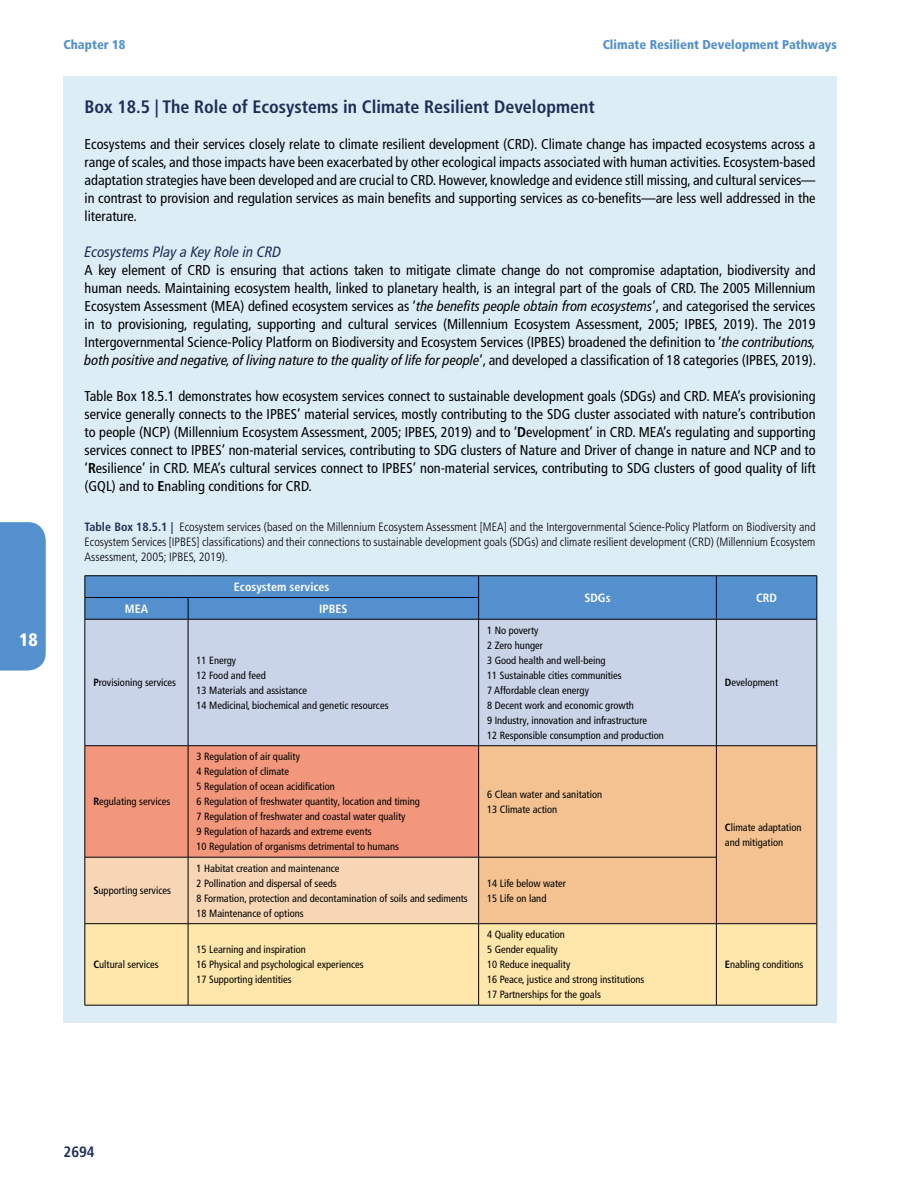
<style>
.page{position:relative;width:918px;height:1188px;background:#fff}
.page>*{position:absolute;margin:0;border:0;box-sizing:border-box;transform-origin:0 0}
.t1{font:700 condensed 18px "Frutiger LT Pro";color:#1e2e57}
.t2{font:900 condensed 18px "Frutiger LT Pro";color:#fff}
.t3{font:italic condensed 15px "Frutiger LT Pro";color:#1e2e57}
.t4{font:700 condensed 15px "Frutiger LT Pro";color:#1e2e57}
.t5{font:condensed 14.25px/18px "Frutiger LT Pro";color:#000;text-align:justify}
.t6{font:900 condensed 12.75px "Frutiger LT Pro";color:#5390cd}
.t7{font:300 condensed 12px/15px "Frutiger LT Pro";color:#000;text-align:justify}
.t8{font:700 condensed 12px "Frutiger LT Pro";color:#fff}
.t9{font:condensed 10.5px/15px "Frutiger LT Pro";color:#000}
.s1{font-style:italic}
.s2{font-weight:700}
.s3{font-weight:700;color:#1e2e57}
</style>
<div class="page">
<div style="left:0;top:522px;width:46px;height:149px;background:#5390cd"></div>
<div style="left:63px;top:76px;width:774px;height:946px;background:#ddedf6"></div>
<div style="left:86px;top:620px;width:731px;height:125px;background:#cad4e8"></div>
<div style="left:86px;top:746px;width:392px;height:111px;background:#f3977c"></div>
<div style="left:479px;top:746px;width:338px;height:177px;background:#f3c290"></div>
<div style="left:86px;top:858px;width:392px;height:65px;background:#f7d6b6"></div>
<div style="left:86px;top:924px;width:731px;height:81px;background:#ffe7ac"></div>
<hr style="left:85px;top:619px;width:1px;height:127px;background:#000">
<hr style="left:188px;top:619px;width:1px;height:127px;background:#000">
<hr style="left:478px;top:619px;width:1px;height:127px;background:#000">
<hr style="left:716px;top:619px;width:1px;height:127px;background:#000">
<hr style="left:817px;top:619px;width:1px;height:127px;background:#000">
<hr style="left:85px;top:745px;width:103px;height:1px;background:#000">
<hr style="left:85px;top:746px;width:1px;height:111px;background:#000">
<hr style="left:188px;top:745px;width:290px;height:1px;background:#000">
<hr style="left:188px;top:746px;width:1px;height:111px;background:#000">
<hr style="left:479px;top:745px;width:237px;height:1px;background:#000">
<hr style="left:478px;top:746px;width:1px;height:111px;background:#000">
<hr style="left:717px;top:745px;width:100px;height:1px;background:#000">
<hr style="left:716px;top:746px;width:1px;height:111px;background:#000">
<hr style="left:817px;top:746px;width:1px;height:111px;background:#000">
<hr style="left:817px;top:857px;width:1px;height:67px;background:#000">
<hr style="left:85px;top:857px;width:103px;height:1px;background:#000">
<hr style="left:85px;top:857px;width:1px;height:67px;background:#000">
<hr style="left:188px;top:857px;width:290px;height:1px;background:#000">
<hr style="left:188px;top:857px;width:1px;height:67px;background:#000">
<hr style="left:479px;top:857px;width:237px;height:1px;background:#000">
<hr style="left:478px;top:857px;width:1px;height:67px;background:#000">
<hr style="left:716px;top:857px;width:1px;height:67px;background:#000">
<hr style="left:85px;top:923px;width:103px;height:1px;background:#000">
<hr style="left:85px;top:924px;width:1px;height:81px;background:#000">
<hr style="left:85px;top:1005px;width:103px;height:1px;background:#000">
<hr style="left:188px;top:923px;width:290px;height:1px;background:#000">
<hr style="left:188px;top:924px;width:1px;height:81px;background:#000">
<hr style="left:188px;top:1005px;width:290px;height:1px;background:#000">
<hr style="left:479px;top:923px;width:237px;height:1px;background:#000">
<hr style="left:478px;top:924px;width:1px;height:81px;background:#000">
<hr style="left:479px;top:1005px;width:237px;height:1px;background:#000">
<hr style="left:717px;top:923px;width:100px;height:1px;background:#000">
<hr style="left:716px;top:924px;width:1px;height:81px;background:#000">
<hr style="left:817px;top:924px;width:1px;height:81px;background:#000">
<hr style="left:717px;top:1005px;width:100px;height:1px;background:#000">
<hr style="left:85px;top:575px;width:103px;height:1px;background:#000">
<hr style="left:188px;top:575px;width:290px;height:1px;background:#000">
<hr style="left:479px;top:575px;width:237px;height:1px;background:#000">
<hr style="left:717px;top:575px;width:100px;height:1px;background:#000">
<div style="left:85px;top:576px;width:733px;height:43px;background:#5390cd"></div>
<hr style="left:85px;top:619px;width:103px;height:1px;background:#000">
<hr style="left:188px;top:619px;width:290px;height:1px;background:#000">
<hr style="left:479px;top:619px;width:237px;height:1px;background:#000">
<hr style="left:717px;top:619px;width:100px;height:1px;background:#000">
<p class="t2" style="left:19px;top:629px;width:20px">18</p>
<p class="t6" style="left:64px;top:37px;width:63px">Chapter 18</p>
<p class="t6" style="left:603px;top:37px;width:236px">Climate Resilient Development Pathways</p>
<p class="t1" style="left:85px;top:96px;width:512px">Box 18.5 | The Role of Ecosystems in Climate Resilient Development</p>
<p class="t5" style="left:85px;top:135px;width:732px">Ecosystems and their services closely relate to climate resilient development (CRD). Climate change has impacted ecosystems across a range of scales, and those impacts have been exacerbated by other ecological impacts associated with human activities. Ecosystem-based adaptation strategies have been developed and are crucial to CRD. However, knowledge and evidence still missing, and cultural services— in contrast to provision and regulation services as main benefits and supporting services as co-benefits—are less well addressed in the literature.</p>
<p class="t3" style="left:85px;top:243px;width:198px">Ecosystems Play a Key Role in CRD</p>
<p class="t5" style="left:85px;top:261px;width:733px">A key element of CRD is ensuring that actions taken to mitigate climate change do not compromise adaptation, biodiversity and human needs. Maintaining ecosystem health, linked to planetary health, is an integral part of the goals of CRD. The 2005 Millennium Ecosystem Assessment (MEA) defined ecosystem services as ‘<span class="s1">the benefits people obtain from ecosystems</span>’, and categorised the services in to provisioning, regulating, supporting and cultural services (Millennium Ecosystem Assessment, 2005; IPBES, 2019). The 2019<br>Intergovernmental Science-Policy Platform on Biodiversity and Ecosystem Services (IPBES) broadened the definition to ‘<span class="s1">the contributions, both positive and negative, of living nature to the quality of life for people</span>’, and developed a classification of 18 categories (IPBES, 2019).</p>
<p class="t5" style="left:85px;top:387px;width:732px">Table Box 18.5.1 demonstrates how ecosystem services connect to sustainable development goals (SDGs) and CRD. MEA’s provisioning service generally connects to the IPBES’ material services, mostly contributing to the SDG cluster associated with nature’s contribution to people (NCP) (Millennium Ecosystem Assessment, 2005; IPBES, 2019) and to ‘<span class="s2">D</span>evelopment’ in CRD. MEA’s regulating and supporting services connect to IPBES’ non-material services, contributing to SDG clusters of Nature and Driver of change in nature and NCP and to ‘<span class="s2">R</span>esilience’ in CRD. MEA’s cultural services connect to IPBES’ non-material services, contributing to SDG clusters of good quality of lift (GQL) and to <span class="s2">E</span>nabling conditions for CRD.</p>
<p class="t7" style="left:85px;top:520px;width:732px"><span class="s3">Table Box 18.5.1 |</span> Ecosystem services (based on the Millennium Ecosystem Assessment [MEA] and the Intergovernmental Science-Policy Platform on Biodiversity and Ecosystem Services [IPBES] classifications) and their connections to sustainable development goals (SDGs) and climate resilient development (CRD) (Millennium Ecosystem Assessment, 2005; IPBES, 2019).</p>
<p class="t8" style="left:234px;top:580px;width:97px">Ecosystem services</p>
<p class="t8" style="left:584px;top:591px;width:28px">SDGs</p>
<p class="t8" style="left:756px;top:591px;width:22px">CRD</p>
<p class="t8" style="left:125px;top:602px;width:25px">MEA</p>
<p class="t8" style="left:319px;top:602px;width:30px">IPBES</p>
<p class="t9" style="left:93px;top:675px;width:84px"><span class="s2">P</span>rovisioning services</p>
<p class="t9" style="left:93px;top:794px;width:78px"><span class="s2">R</span>egulating services</p>
<p class="t9" style="left:93px;top:883px;width:79px"><span class="s2">S</span>upporting services</p>
<p class="t9" style="left:93px;top:957px;width:67px"><span class="s2">C</span>ultural services</p>
<p class="t9" style="left:197px;top:653px;width:194px">11 Energy<br>12 Food and feed<br>13 Materials and assistance<br>14 Medicinal, biochemical and genetic resources</p>
<p class="t9" style="left:197px;top:749px;width:225px">3 Regulation of air quality<br>4 Regulation of climate<br>5 Regulation of ocean acidification<br>6 Regulation of freshwater quantity, location and timing 7 Regulation of freshwater and coastal water quality<br>9 Regulation of hazards and extreme events<br>10 Regulation of organisms detrimental to humans</p>
<p class="t9" style="left:197px;top:861px;width:273px">1 Habitat creation and maintenance<br>2 Pollination and dispersal of seeds<br>8 Formation, protection and decontamination of soils and sediments 18 Maintenance of options</p>
<p class="t9" style="left:197px;top:942px;width:169px">15 Learning and inspiration<br>16 Physical and psychological experiences<br>17 Supporting identities</p>
<p class="t9" style="left:487px;top:623px;width:178px">1 No poverty<br>2 Zero hunger<br>3 Good health and well-being<br>11 Sustainable cities communities<br>7 Affordable clean energy<br>8 Decent work and economic growth<br>9 Industry, innovation and infrastructure<br>12 Responsible consumption and production</p>
<p class="t9" style="left:487px;top:787px;width:117px">6 Clean water and sanitation<br>13 Climate action</p>
<p class="t9" style="left:487px;top:876px;width:80px">14 Life below water<br>15 Life on land</p>
<p class="t9" style="left:487px;top:927px;width:159px">4 Quality education<br>5 Gender equality<br>10 Reduce inequality<br>16 Peace, justice and strong institutions<br>17 Partnerships for the goals</p>
<p class="t9" style="left:725px;top:675px;width:55px"><span class="s2">D</span>evelopment</p>
<p class="t9" style="left:725px;top:820px;width:78px"><span class="s2">C</span>limate adaptation and mitigation</p>
<p class="t9" style="left:725px;top:957px;width:80px"><span class="s2">E</span>nabling conditions</p>
<p class="t4" style="left:64px;top:1143px;width:33px">2694</p>
</div>
